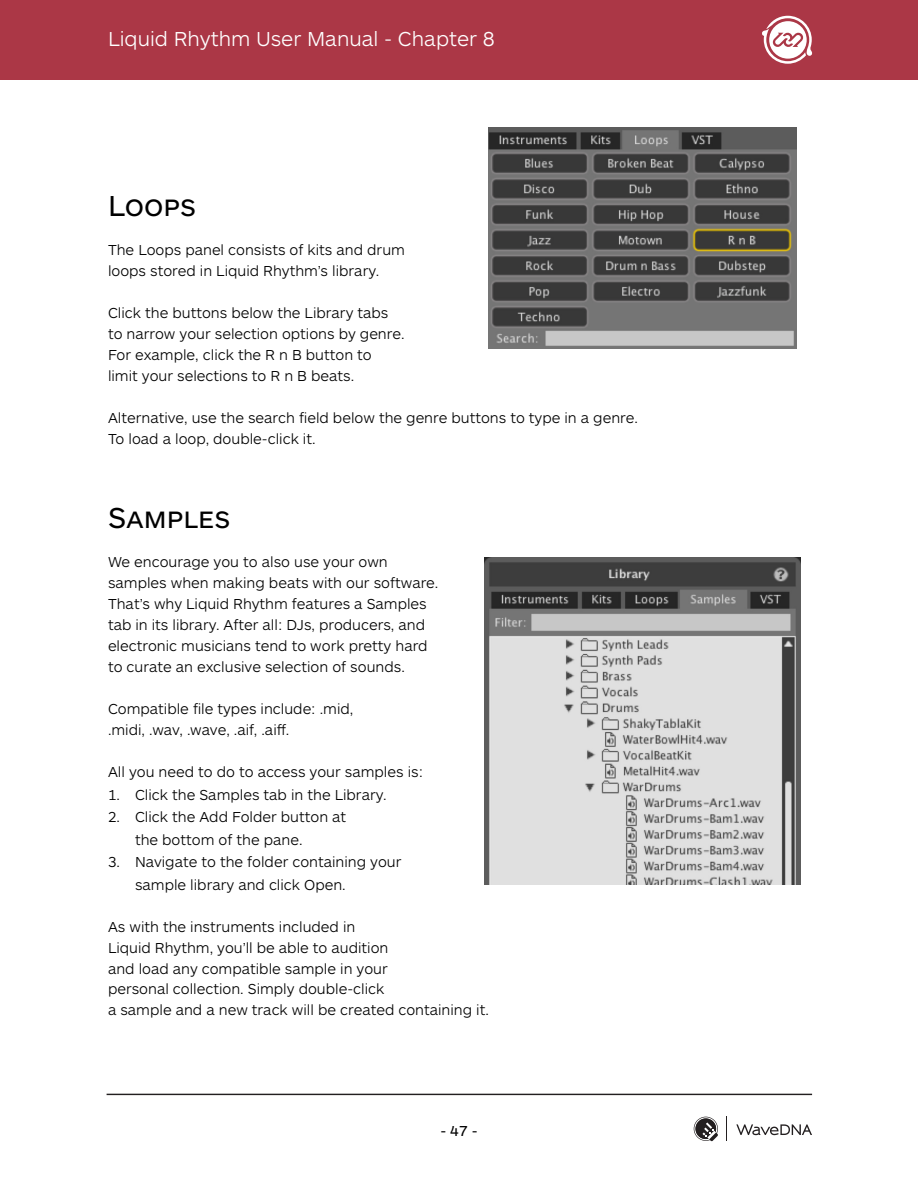
<style>
.page{position:relative;width:918px;height:1188px;background:#fff}
.page>*{position:absolute;margin:0;border:0;box-sizing:border-box;transform-origin:0 0}
.t1{font:30px "ARS Maquette Pro";color:#000}
.t2{font:300 21px "ARS Maquette Pro";color:#fff}
.t3{font:300 15px/21px "ARS Maquette Pro";color:#000}
.t4{font:15px "ARS Maquette Pro";color:#000}
</style>
<div class="page">
<div style="left:0;top:0;width:918px;height:79px;background:#ab3746"></div>
<svg style="left:762px;top:16px;width:50px;height:48px"></svg>
<hr style="left:107px;top:1094px;width:705px;height:1px;background:#231f20">
<svg style="left:694px;top:1117px;width:24px;height:24px"></svg>
<svg style="left:736px;top:1124px;width:76px;height:11px"></svg>
<img style="left:485px;top:558px;width:316px;height:327px">
<img style="left:489px;top:128px;width:308px;height:221px">
<h2 class="t2" style="left:108px;top:25px;width:388px">Liquid Rhythm User Manual - Chapter 8</h2>
<h1 class="t1" style="left:108px;top:186px;width:90px">Loops</h1>
<p class="t3" style="left:108px;top:239px;width:298px">The Loops panel consists of kits and drum loops stored in Liquid Rhythm’s library.</p>
<p class="t3" style="left:108px;top:302px;width:298px">Click the buttons below the Library tabs to narrow your selection options by genre.<br>For example, click the R n B button to limit your selections to R n B beats.</p>
<p class="t3" style="left:108px;top:407px;width:531px">Alternative, use the search field below the genre buttons to type in a genre.<br>To load a loop, double-click it.</p>
<h1 class="t1" style="left:108px;top:498px;width:124px">Samples</h1>
<p class="t3" style="left:108px;top:551px;width:332px">We encourage you to also use your own samples when making beats with our software.<br>That’s why Liquid Rhythm features a Samples tab in its library. After all: DJs, producers, and electronic musicians tend to work pretty hard to curate an exclusive selection of sounds.</p>
<p class="t3" style="left:108px;top:698px;width:247px">Compatible file types include: .mid, .midi, .wav, .wave, .aif, .aiff.</p>
<p class="t3" style="left:108px;top:761px;width:317px">All you need to do to access your samples is:</p>
<p class="t3" style="left:108px;top:783px;width:280px">1. Click the Samples tab in the Library.</p>
<p class="t3" style="left:135px;top:805px;width:213px;line-height:22.5px;text-indent:-27px">2. Click the Add Folder button at the bottom of the pane.</p>
<p class="t3" style="left:135px;top:850px;width:268px;line-height:22.5px;text-indent:-27px">3. Navigate to the folder containing your sample library and click Open.</p>
<p class="t3" style="left:108px;top:915px;width:382px">As with the instruments included in<br>Liquid Rhythm, you’ll be able to audition<br>and load any compatible sample in your<br>personal collection. Simply double-click<br>a sample and a new track will be created containing it.</p>
<p class="t4" style="left:440px;top:1121px;width:39px">- 47 -</p>
</div>
